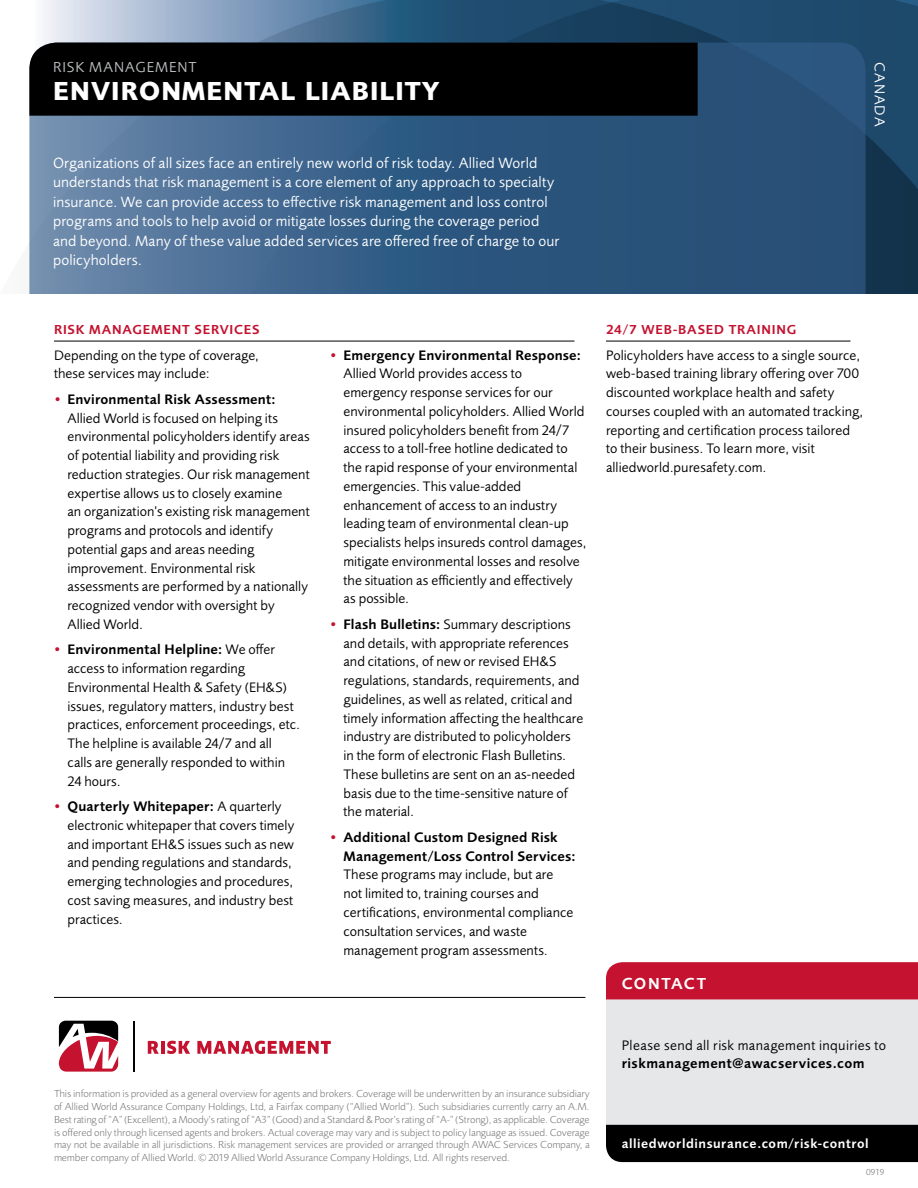
<style>
.page{position:relative;width:918px;height:1188px;background:#fff}
.page>*{position:absolute;margin:0;border:0;box-sizing:border-box;transform-origin:0 0}
.t1{font:700 27px "Foundry Sans";letter-spacing:.04em;color:#fff}
.t2{font:600 16.5px "Foundry Sans";letter-spacing:.09em;color:#fff}
.t3{font:15.3px/19.5px "Foundry Sans";letter-spacing:.01em;color:#fff}
.t4{font:15px "Foundry Sans";letter-spacing:.065em;color:#bcbec0}
.t5{font:15px "Foundry Sans";letter-spacing:.065em;color:#fff}
.t6{font:14.25px/18.8px "Foundry Sans";letter-spacing:.005em;color:#000}
.t7{font:600 14.25px/18.8px "Foundry Sans";letter-spacing:.015em;color:#000}
.t8{font:14.25px "Foundry Sans";letter-spacing:.03em;color:#000}
.t9{font:600 13.5px "Foundry Sans";letter-spacing:.055em;color:#c41230}
.t10{font:600 13.5px "Foundry Sans";letter-spacing:.04em;color:#fff}
.t11{font:300 10.5px/12.8px "Foundry Sans";letter-spacing:-.005em;color:#6d6e71;text-align:justify}
.t12{font:300 9px "Foundry Sans";color:#6d6e71}
.s1{color:#c41230}
.s2{font-weight:600}
.s3{font-weight:400;color:#c41230}
</style>
<div class="page">
<svg style="left:190px;top:0;width:728px;height:294px;background:#295171"></svg>
<svg style="left:29px;top:43px;width:837px;height:251px;background:#395f86"></svg>
<hr style="left:54px;top:341px;width:520px;height:1px;background:#000">
<hr style="left:606px;top:341px;width:244px;height:1px;background:#000">
<div style="left:29px;top:43px;width:669px;height:73px;background:#000"></div>
<div style="left:606px;top:989px;width:312px;height:145px;background:#e6e7e8"></div>
<div style="left:606px;top:962px;width:312px;height:37px;background:#c41230"></div>
<div style="left:606px;top:1125px;width:312px;height:37px;background:#000"></div>
<hr style="left:54px;top:997px;width:531px;height:1px;background:#000">
<svg style="left:148px;top:1041px;width:42px;height:13px"></svg>
<svg style="left:197px;top:1041px;width:134px;height:13px"></svg>
<svg style="left:57px;top:1019px;width:63px;height:55px"></svg>
<svg style="left:58px;top:1021px;width:60px;height:51px"></svg>
<hr style="left:133px;top:1021px;width:1px;height:51px;background:#010101">
<p class="t4" style="left:53px;top:59px;width:145px">RISK MANAGEMENT</p>
<p class="t5" style="left:888px;top:62px;width:66px;rotate:90deg">CANADA</p>
<h1 class="t1" style="left:53px;top:75px;width:388px">ENVIRONMENTAL LIABILITY</h1>
<p class="t3" style="left:53px;top:153px;width:508px">Organizations of all sizes face an entirely new world of risk today. Allied World understands that risk management is a core element of any approach to specialty insurance. We can provide access to effective risk management and loss control programs and tools to help avoid or mitigate losses during the coverage period and beyond. Many of these value added services are offered free of charge to our policyholders.</p>
<p class="t9" style="left:54px;top:322px;width:207px">RISK MANAGEMENT SERVICES</p>
<p class="t6" style="left:54px;top:346px;width:206px">Depending on the type of coverage, these services may include:</p>
<p class="t6" style="left:67px;top:390px;width:244px;text-indent:-13px"><span class="s1">•</span> <span class="s2">Environmental Risk Assessment:<br></span>Allied World is focused on helping its environmental policyholders identify areas of potential liability and providing risk reduction strategies. Our risk management expertise allows us to closely examine<br>an organization’s existing risk management programs and protocols and identify potential gaps and areas needing improvement. Environmental risk assessments are performed by a nationally recognized vendor with oversight by Allied World.</p>
<p class="t6" style="left:67px;top:641px;width:234px;text-indent:-13px"><span class="s1">•</span> <span class="s2">Environmental Helpline:</span> We offer access to information regarding Environmental Health &amp; Safety (EH&amp;S) issues, regulatory matters, industry best practices, enforcement proceedings, etc.<br>The helpline is available 24/7 and all<br>calls are generally responded to within 24 hours.</p>
<p class="t6" style="left:67px;top:797px;width:228px;text-indent:-13px"><span class="s1">•</span> <span class="s2">Quarterly Whitepaper:</span> A quarterly electronic whitepaper that covers timely and important EH&amp;S issues such as new and pending regulations and standards, emerging technologies and procedures, cost saving measures, and industry best practices.</p>
<p class="t6" style="left:343px;top:346px;width:244px;text-indent:-13px"><span class="s1">•</span> <span class="s2">Emergency Environmental Response:<br></span>Allied World provides access to emergency response services for our environmental policyholders. Allied World insured policyholders benefit from 24/7 access to a toll-free hotline dedicated to the rapid response of your environmental emergencies. This value-added enhancement of access to an industry leading team of environmental clean-up specialists helps insureds control damages, mitigate environmental losses and resolve the situation as efficiently and effectively as possible.</p>
<p class="t6" style="left:343px;top:615px;width:241px;text-indent:-13px"><span class="s1">•</span> <span class="s2">Flash Bulletins:</span> Summary descriptions and details, with appropriate references and citations, of new or revised EH&amp;S regulations, standards, requirements, and guidelines, as well as related, critical and timely information affecting the healthcare industry are distributed to policyholders in the form of electronic Flash Bulletins.<br>These bulletins are sent on an as-needed basis due to the time-sensitive nature of the material.</p>
<p class="t7" style="left:343px;top:828px;width:234px;text-indent:-13px"><span class="s3">•</span> Additional Custom Designed Risk<br>Management/Loss Control Services:</p>
<p class="t6" style="left:343px;top:866px;width:231px">These programs may include, but are not limited to, training courses and certifications, environmental compliance consultation services, and waste management program assessments.</p>
<p class="t9" style="left:606px;top:322px;width:192px">24/7 WEB-BASED TRAINING</p>
<p class="t6" style="left:606px;top:346px;width:259px">Policyholders have access to a single source, web-based training library offering over 700 discounted workplace health and safety courses coupled with an automated tracking, reporting and certification process tailored to their business. To learn more, visit alliedworld.puresafety.com.</p>
<p class="t2" style="left:622px;top:974px;width:86px">CONTACT</p>
<p class="t11" style="left:54px;top:1088px;width:537px">This information is provided as a general overview for agents and brokers. Coverage will be underwritten by an insurance subsidiary of Allied World Assurance Company Holdings, Ltd, a Fairfax company (“Allied World”). Such subsidiaries currently carry an A.M.<br>Best rating of “A” (Excellent), a Moody’s rating of “A3” (Good) and a Standard &amp; Poor’s rating of “A-” (Strong), as applicable. Coverage is offered only through licensed agents and brokers. Actual coverage may vary and is subject to policy language as issued. Coverage may not be available in all jurisdictions. Risk management services are provided or arranged through AWAC Services Company, a member company of Allied World. © 2019 Allied World Assurance Company Holdings, Ltd. All rights reserved.</p>
<p class="t8" style="left:622px;top:1037px;width:266px">Please send all risk management inquiries to</p>
<p class="t7" style="left:622px;top:1054px;width:244px">riskmanagement@awacservices.com</p>
<p class="t10" style="left:622px;top:1136px;width:248px">alliedworldinsurance.com/risk-control</p>
<p class="t12" style="left:866px;top:1167px;width:19px">0919</p>
</div>
